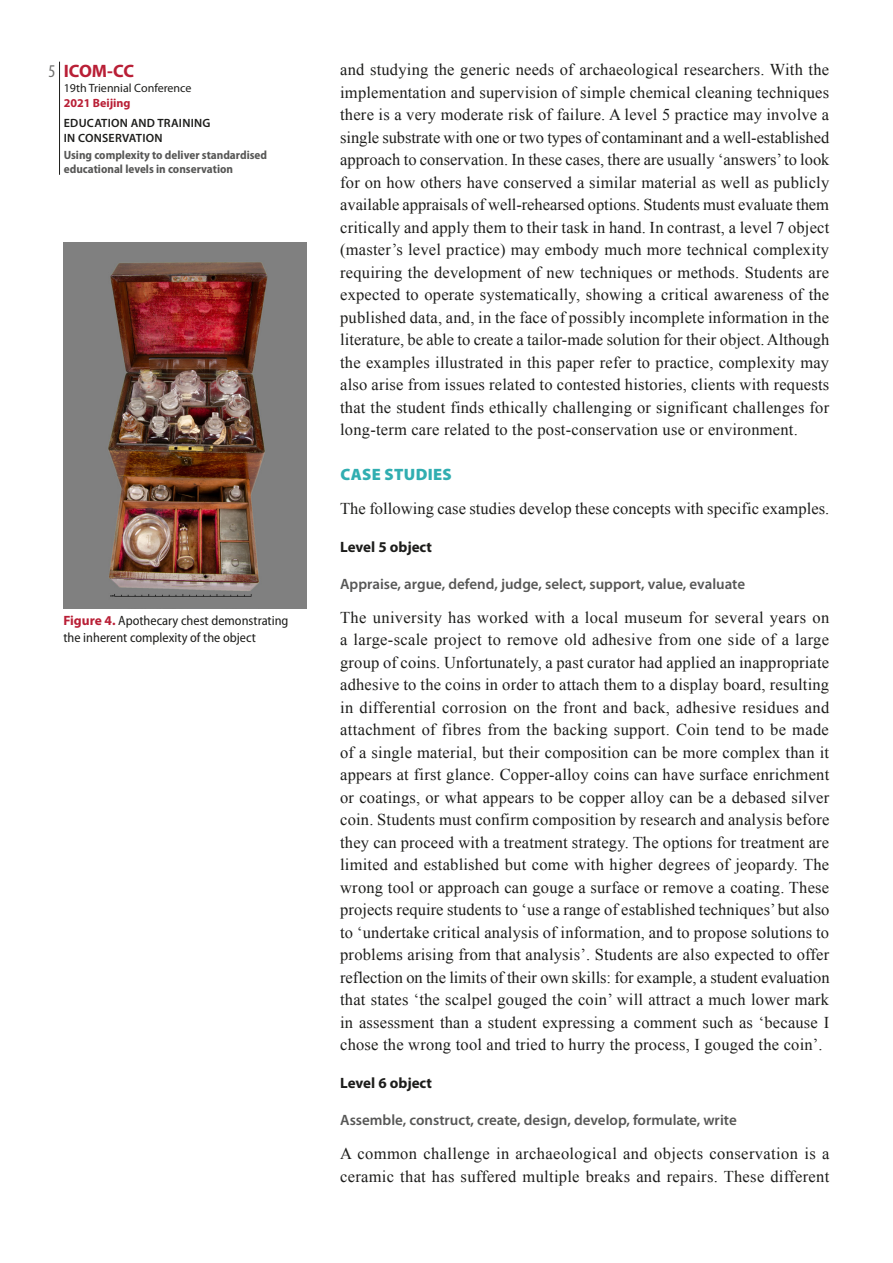
<style>
.page{position:relative;width:893px;height:1263px;background:#fff}
.page>*{position:absolute;margin:0;border:0;box-sizing:border-box;transform-origin:0 0}
.t1{font:700 18px "Myriad Pro";letter-spacing:-.015em;color:#b91f36}
.Tex-Corpo{font:16.5px/22.5px "Times New Roman";letter-spacing:.015em;color:#1d1d1b;text-align:justify}
.Tit{font:900 16.5px "Myriad Pro";letter-spacing:.02em;color:#31aeb1}
.Tit-Outros{font:600 15px "Myriad Pro";color:#575756}
.Tit-Sub{font:700 15px "Myriad Pro";color:#1d1d1b}
.Legenda-Imagem{font:semi-condensed 13.5px/16.5px "Myriad Pro";color:#1d1d1b}
.t2{font:700 semi-condensed 12px/13.5px "Myriad Pro";color:#575756}
.t3{font:600 12px/15px "Myriad Pro";letter-spacing:.02em;color:#1d1d1b}
.t4{font:12px "Myriad Pro";color:#1d1d1b}
.t5{font:700 12px "Myriad Pro";color:#b91f36}
.s1{font-weight:400;font-stretch:condensed;color:#70706f}
.s2{font-weight:700;font-stretch:normal;color:#b91f36}
</style>
<div class="page">
<hr style="left:59px;top:62px;width:1px;height:113px;background:#1d1d1b">
<img style="left:63px;top:242px;width:243px;height:367px">
<p class="t1" style="left:48px;top:59px;width:87px"><span class="s1">5</span> ICOM-CC</p>
<p class="t4" style="left:64px;top:81px;width:129px">19th Triennial Conference</p>
<p class="t5" style="left:64px;top:95px;width:68px">2021 Beijing</p>
<p class="t3" style="left:64px;top:115px;width:148px">EDUCATION AND TRAINING<br>IN CONSERVATION</p>
<p class="t2" style="left:64px;top:148px;width:205px">Using complexity to deliver standardised educational levels in conservation</p>
<p class="Legenda-Imagem" style="left:63px;top:612px;width:227px"><span class="s2">Figure 4.</span> Apothecary chest demonstrating the inherent complexity of the object</p>
<p class="Tex-Corpo" style="left:340px;top:58px;width:491px">and studying the generic needs of archaeological researchers. With the implementation and supervision of simple chemical cleaning techniques there is a very moderate risk of failure. A level 5 practice may involve a single substrate with one or two types of contaminant and a well-established approach to conservation. In these cases, there are usually ‘answers’ to look for on how others have conserved a similar material as well as publicly available appraisals of well-rehearsed options. Students must evaluate them critically and apply them to their task in hand. In contrast, a level 7 object (master’s level practice) may embody much more technical complexity requiring the development of new techniques or methods. Students are expected to operate systematically, showing a critical awareness of the published data, and, in the face of possibly incomplete information in the literature, be able to create a tailor-made solution for their object. Although the examples illustrated in this paper refer to practice, complexity may also arise from issues related to contested histories, clients with requests that the student finds ethically challenging or significant challenges for long-term care related to the post-conservation use or environment.</p>
<p class="Tit" style="left:340px;top:464px;width:113px">CASE STUDIES</p>
<p class="Tex-Corpo" style="left:340px;top:497px;width:491px">The following case studies develop these concepts with specific examples.</p>
<p class="Tit-Sub" style="left:340px;top:537px;width:93px">Level 5 object</p>
<p class="Tit-Outros" style="left:340px;top:574px;width:406px">Appraise, argue, defend, judge, select, support, value, evaluate</p>
<p class="Tex-Corpo" style="left:340px;top:606px;width:491px">The university has worked with a local museum for several years on a large-scale project to remove old adhesive from one side of a large group of coins. Unfortunately, a past curator had applied an inappropriate adhesive to the coins in order to attach them to a display board, resulting in differential corrosion on the front and back, adhesive residues and attachment of fibres from the backing support. Coin tend to be made of a single material, but their composition can be more complex than it appears at first glance. Copper-alloy coins can have surface enrichment or coatings, or what appears to be copper alloy can be a debased silver coin. Students must confirm composition by research and analysis before they can proceed with a treatment strategy. The options for treatment are limited and established but come with higher degrees of jeopardy. The wrong tool or approach can gouge a surface or remove a coating. These projects require students to ‘use a range of established techniques’ but also to ‘undertake critical analysis of information, and to propose solutions to problems arising from that analysis’. Students are also expected to offer reflection on the limits of their own skills: for example, a student evaluation that states ‘the scalpel gouged the coin’ will attract a much lower mark in assessment than a student expressing a comment such as ‘because I chose the wrong tool and tried to hurry the process, I gouged the coin’.</p>
<p class="Tit-Sub" style="left:340px;top:1073px;width:93px">Level 6 object</p>
<p class="Tit-Outros" style="left:340px;top:1111px;width:398px">Assemble, construct, create, design, develop, formulate, write</p>
<p class="Tex-Corpo" style="left:340px;top:1142px;width:491px">A common challenge in archaeological and objects conservation is a ceramic that has suffered multiple breaks and repairs. These different</p>
</div>
